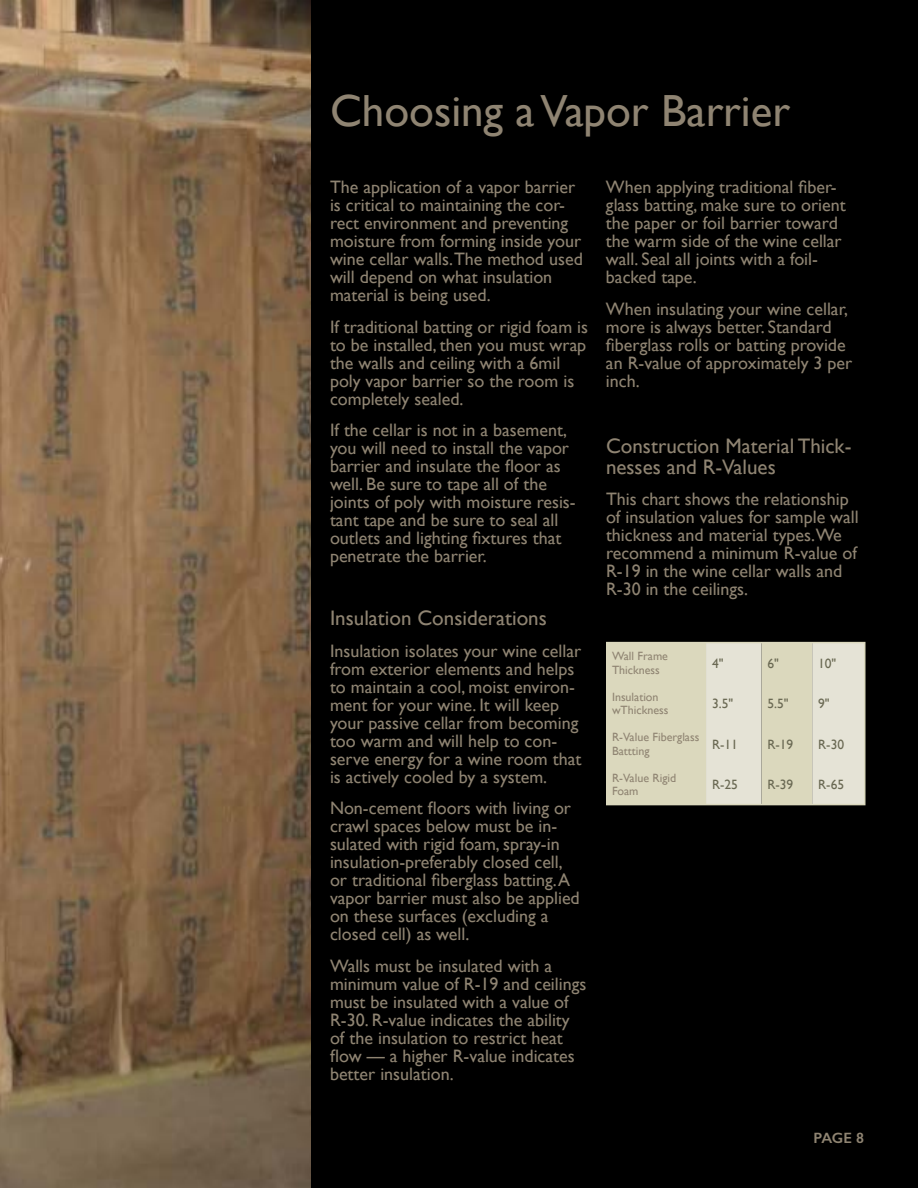
<style>
.page{position:relative;width:918px;height:1188px;background:#000}
.page>*{position:absolute;margin:0;border:0;box-sizing:border-box;transform-origin:0 0}
.t1{font:45px "Gill Sans";color:#8f8472}
.t2{font:21px/21px "Gill Sans";color:#8f8472}
.t3{font:18px/18px "Gill Sans";color:#8f8472}
.t4{font:600 15px "Gill Sans";color:#8f8472}
.t5{font:13.5px "Gill Sans";color:#6a6953}
.t6{font:12px/13.5px "Gill Sans";color:#8f8472}
</style>
<div class="page">
<svg style="left:609px;top:645px;width:254px;height:157px;background:#dedcc7"></svg>
<div style="left:606px;top:642px;width:260px;height:163px;border:2px solid #dbd8bd"></div>
<img style="left:0;top:0;width:310px;height:1188px">
<h1 class="t1" style="left:330px;top:84px;width:462px">Choosing a Vapor Barrier</h1>
<p class="t3" style="left:330px;top:178px;width:254px">The application of a vapor barrier is critical to maintaining the cor&shy;rect environment and preventing moisture from forming inside your wine cellar walls.The method used will depend on what insulation material is being used.</p>
<p class="t3" style="left:330px;top:318px;width:260px">If traditional batting or rigid foam is to be installed, then you must wrap the walls and ceiling with a 6mil poly vapor barrier so the room is completely sealed.</p>
<p class="t3" style="left:330px;top:421px;width:247px">If the cellar is not in a basement, you will need to install the vapor barrier and insulate the floor as well. Be sure to tape all of the joints of poly with moisture resis&shy;tant tape and be sure to seal all outlets and lighting fixtures that penetrate the barrier.</p>
<p class="t2" style="left:330px;top:608px;width:218px">Insulation Considerations</p>
<p class="t3" style="left:330px;top:642px;width:253px">Insulation isolates your wine cellar from exterior elements and helps to maintain a cool, moist environ&shy;ment for your wine. It will keep your passive cellar from becoming too warm and will help to con&shy;serve energy for a wine room that is actively cooled by a system.</p>
<p class="t3" style="left:330px;top:799px;width:251px">Non-cement floors with living or crawl spaces below must be in&shy;sulated with rigid foam, spray-in insulation-preferably closed cell, or traditional fiberglass batting. A vapor barrier must also be applied on these surfaces (excluding a closed cell) as well.</p>
<p class="t3" style="left:330px;top:957px;width:258px">Walls must be insulated with a minimum value of R-19 and ceilings must be insulated with a value of<br>R-30. R-value indicates the ability of the insulation to restrict heat flow — a higher R-value indicates better insulation.</p>
<p class="t3" style="left:606px;top:178px;width:241px">When applying traditional fiber&shy;glass batting, make sure to orient the paper or foil barrier toward the warm side of the wine cellar wall. Seal all joints with a foil&shy;backed tape.</p>
<p class="t3" style="left:606px;top:300px;width:248px">When insulating your wine cellar, more is always better. Standard fiberglass rolls or batting provide an R-value of approximately 3 per inch.</p>
<p class="t2" style="left:606px;top:435px;width:247px">Construction Material Thick&shy;nesses and R-Values</p>
<p class="t3" style="left:606px;top:490px;width:254px">This chart shows the relationship of insulation values for sample wall thickness and material types.We recommend a minimum R-value of<br>R-19 in the wine cellar walls and<br>R-30 in the ceilings.</p>
<p class="t6" style="left:612px;top:649px;width:58px">Wall Frame<br>Thickness</p>
<p class="t5" style="left:712px;top:655px;width:13px">4"</p>
<p class="t5" style="left:767px;top:655px;width:13px">6"</p>
<p class="t5" style="left:818px;top:655px;width:20px">10"</p>
<p class="t6" style="left:612px;top:690px;width:58px">Insulation wThickness</p>
<p class="t5" style="left:712px;top:696px;width:23px">3.5"</p>
<p class="t5" style="left:767px;top:696px;width:23px">5.5"</p>
<p class="t5" style="left:818px;top:696px;width:13px">9"</p>
<p class="t6" style="left:612px;top:730px;width:89px">R-Value Fiberglass<br>Battting</p>
<p class="t5" style="left:712px;top:736px;width:28px">R-11</p>
<p class="t5" style="left:767px;top:736px;width:28px">R-19</p>
<p class="t5" style="left:818px;top:736px;width:28px">R-30</p>
<p class="t6" style="left:612px;top:771px;width:66px">R-Value Rigid<br>Foam</p>
<p class="t5" style="left:712px;top:777px;width:28px">R-25</p>
<p class="t5" style="left:767px;top:777px;width:28px">R-39</p>
<p class="t5" style="left:818px;top:777px;width:28px">R-65</p>
<p class="t4" style="left:814px;top:1129px;width:52px">PAGE 8</p>
</div>
